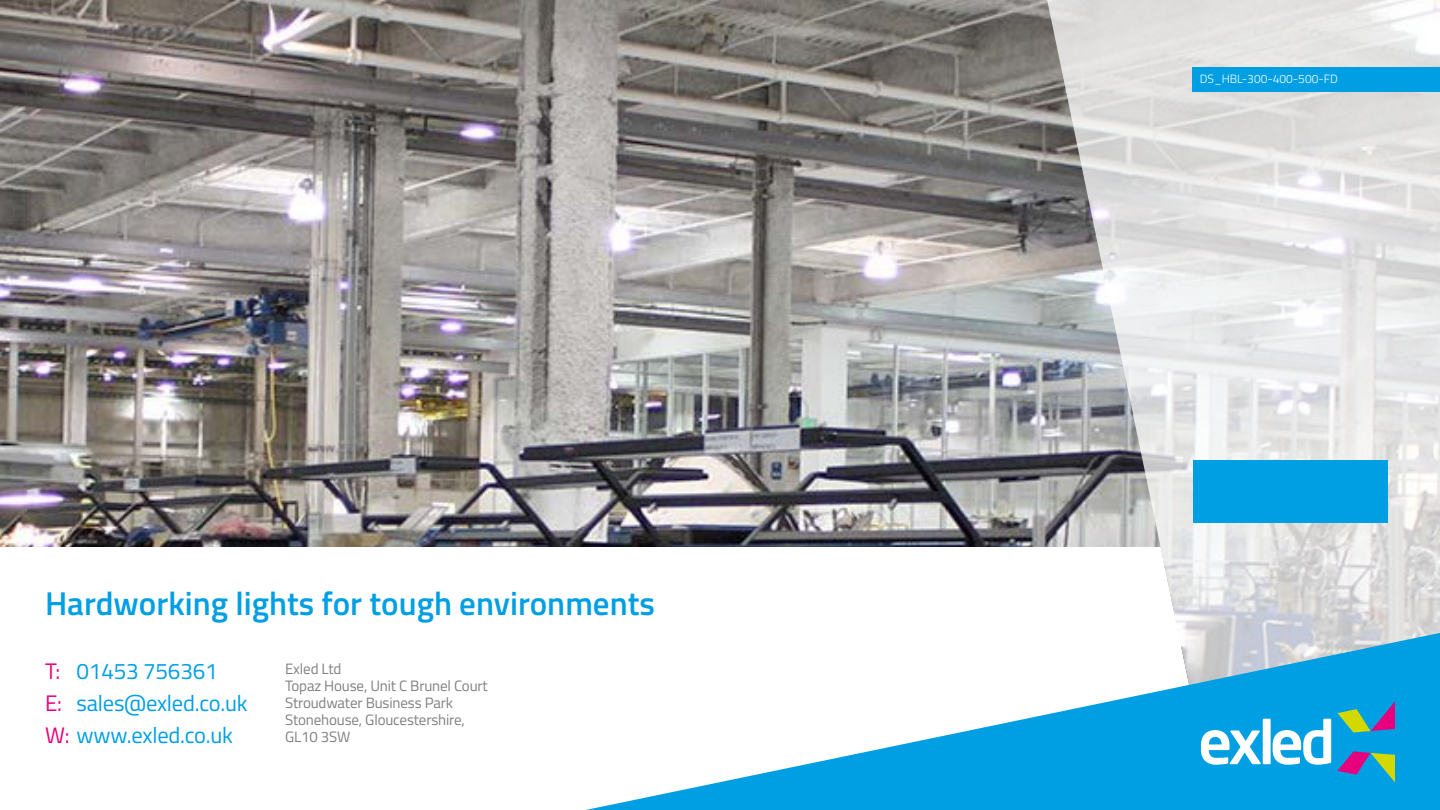
<style>
.page{position:relative;width:1440px;height:810px;background:#fff}
.page>*{position:absolute;margin:0;border:0;box-sizing:border-box;transform-origin:0 0}
.t1{font:600 33px "Titillium Web";color:#009fe3}
.t2{font:22.5px/31.5px "Titillium Web";letter-spacing:-.01em;color:#009fe3}
.t3{font:15px/17px "Titillium Web";letter-spacing:-.01em;color:#808080}
.t4{font:300 12px "Titillium Web";color:#fff}
.s1{color:#e6007d}
</style>
<div class="page">
<img style="left:0;top:0;width:1044px;height:547px">
<svg style="left:1044px;top:0;width:396px;height:631px"></svg>
<div style="left:1193px;top:461px;width:195px;height:62px;background:#009fe3"></div>
<div style="left:1192px;top:68px;width:248px;height:24px;background:#009fe3"></div>
<svg style="left:586px;top:631px;width:854px;height:179px"></svg>
<svg style="left:1201px;top:730px;width:60px;height:35px"></svg>
<div style="left:1263px;top:719px;width:8px;height:45px;background:#fff"></div>
<svg style="left:1273px;top:719px;width:58px;height:46px"></svg>
<svg style="left:1337px;top:701px;width:58px;height:32px;background:#588e9d"></svg>
<svg style="left:1337px;top:751px;width:58px;height:31px;background:#5c85a0"></svg>
<h1 class="t1" style="left:45px;top:578px;width:612px">Hardworking lights for tough environments</h1>
<h2 class="t2" style="left:45px;top:655px;width:204px"><span class="s1">T:</span> 01453 756361<br><span class="s1">E:</span> sales@exled.co.uk<br><span class="s1">W:</span> www.exled.co.uk</h2>
<p class="t3" style="left:285px;top:660px;width:204px">Exled Ltd<br>Topaz House, Unit C Brunel Court<br>Stroudwater Business Park<br>Stonehouse, Gloucestershire,<br>GL10 3SW</p>
<p class="t4" style="left:1200px;top:70px;width:140px">DS_HBL-300-400-500-FD</p>
</div>
